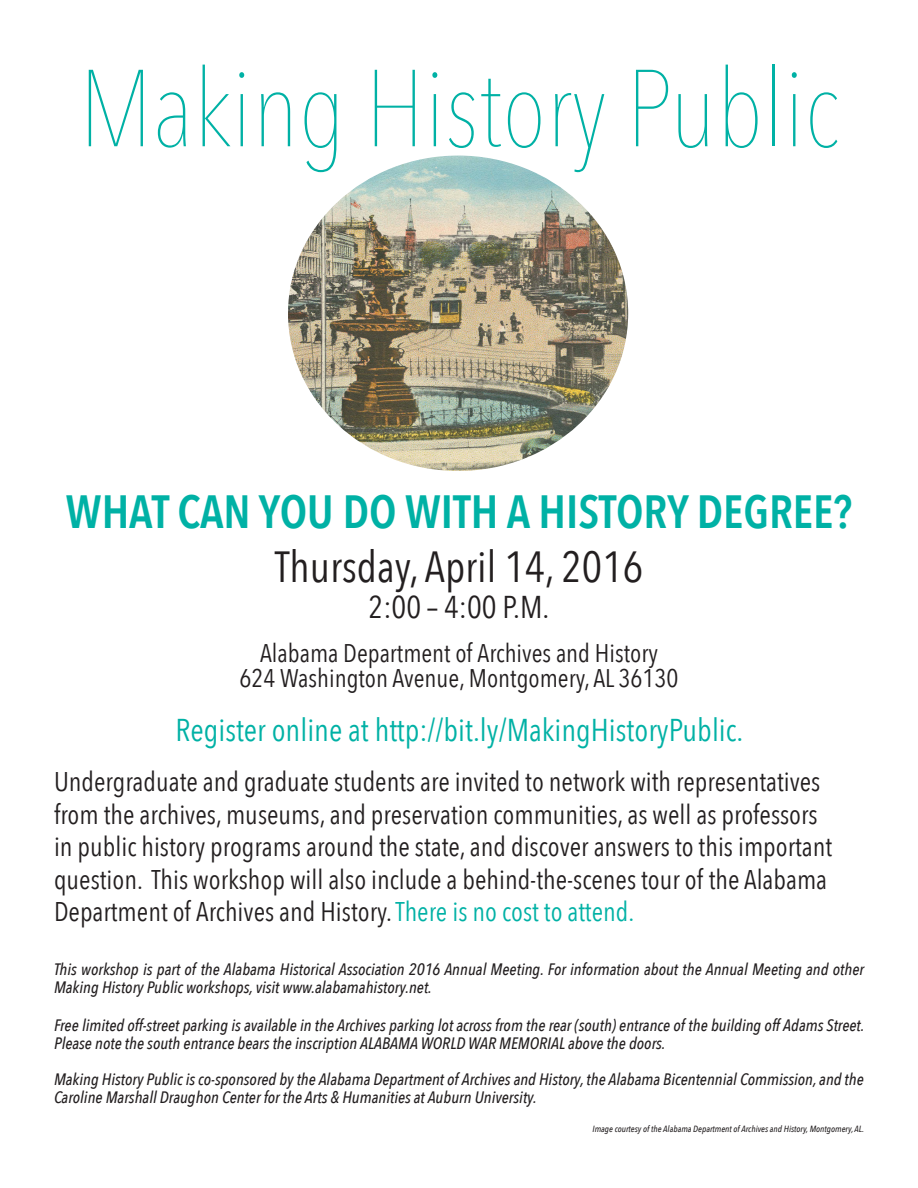
<style>
.page{position:relative;width:918px;height:1188px;background:#fff}
.page>*{position:absolute;margin:0;border:0;box-sizing:border-box;transform-origin:0 0}
.t1{font:200 108px "Avenir Next Condensed";color:#00b1a5}
.t2{font:600 46.5px "Avenir Next Condensed";color:#00b1a5}
.t3{font:43.5px "Avenir Next Condensed";color:#231f20}
.t4{font:31.5px "Avenir Next Condensed";color:#00b1a5}
.t5{font:31.5px "Avenir Next Condensed";color:#231f20}
.t6{font:27px/32.4px "Avenir Next Condensed";color:#231f20}
.t7{font:25.5px "Avenir Next Condensed";color:#231f20}
.t8{font:italic 500 16.5px/18px "Avenir Next Condensed";color:#231f20}
.t9{font:italic 500 9px "Avenir Next Condensed";color:#231f20}
.s1{color:#00b1a5}
</style>
<div class="page">
<img style="left:288px;top:156px;width:340px;height:315px">
<p class="t1" style="left:79px;top:44px;width:761px">Making History Public</p>
<p class="t2" style="left:66px;top:472px;width:788px">WHAT CAN YOU DO WITH A HISTORY DEGREE?</p>
<p class="t3" style="left:275px;top:530px;width:370px">Thursday, April 14, 2016</p>
<p class="t5" style="left:369px;top:580px;width:182px">2:00 – 4:00 P.M.</p>
<p class="t7" style="left:260px;top:631px;width:399px">Alabama Department of Archives and History</p>
<p class="t7" style="left:240px;top:656px;width:440px">624 Washington Avenue, Montgomery, AL 36130</p>
<p class="t4" style="left:176px;top:703px;width:569px">Register online at http://bit.ly/MakingHistoryPublic.</p>
<p class="t6" style="left:54px;top:764px;width:780px">Undergraduate and graduate students are invited to network with representatives from the archives, museums, and preservation communities, as well as professors in public history programs around the state, and discover answers to this important question. This workshop will also include a behind-the-scenes tour of the Alabama Department of Archives and History. <span class="s1">There is no cost to attend.</span></p>
<p class="t8" style="left:54px;top:960px;width:812px">This workshop is part of the Alabama Historical Association 2016 Annual Meeting. For information about the Annual Meeting and other<br>Making History Public workshops, visit www.alabamahistory.net.</p>
<p class="t8" style="left:54px;top:1016px;width:812px">Free limited off-street parking is available in the Archives parking lot across from the rear (south) entrance of the building off Adams Street.<br>Please note the south entrance bears the inscription ALABAMA WORLD WAR MEMORIAL above the doors.</p>
<p class="t8" style="left:54px;top:1070px;width:811px">Making History Public is co-sponsored by the Alabama Department of Archives and History, the Alabama Bicentennial Commission, and the<br>Caroline Marshall Draughon Center for the Arts &amp; Humanities at Auburn University.</p>
<p class="t9" style="left:593px;top:1123px;width:273px">Image courtesy of the Alabama Department of Archives and History, Montgomery, AL.</p>
</div>
